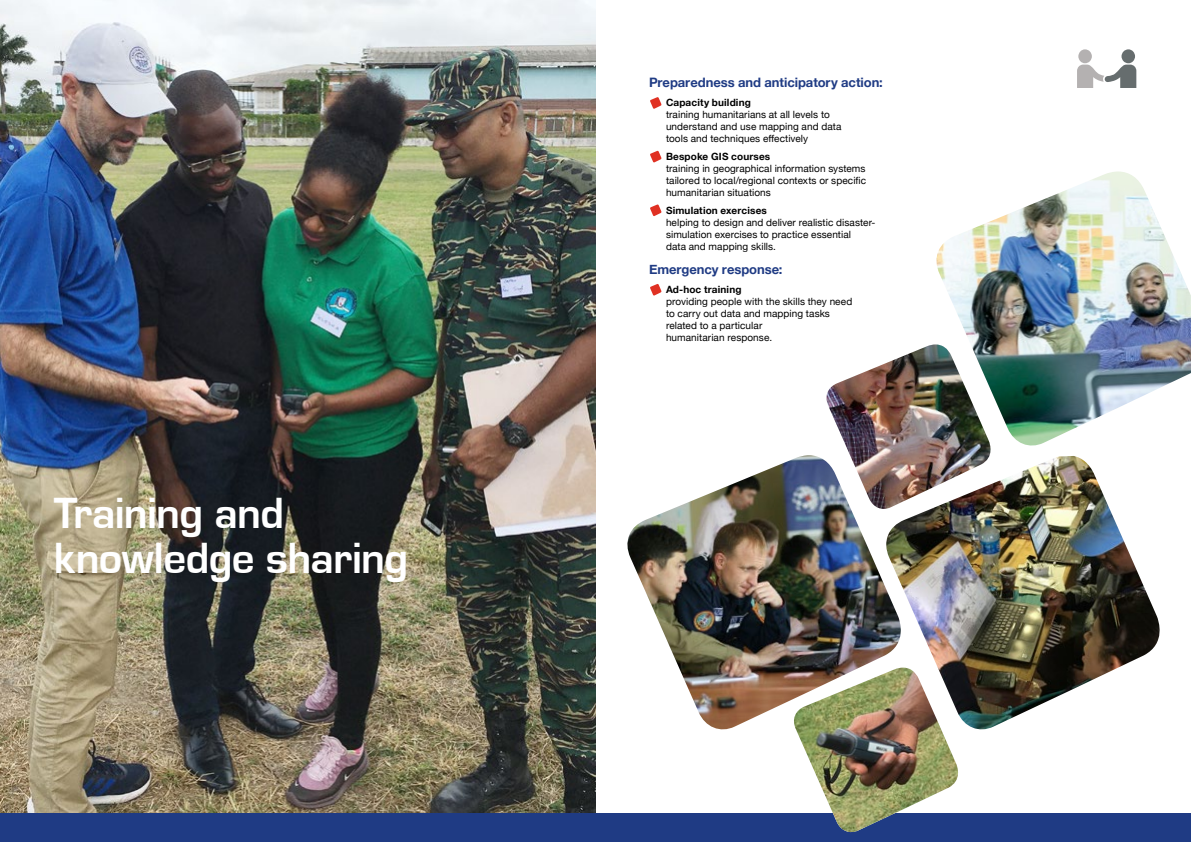
<style>
.page{position:relative;width:1191px;height:842px;background:#fff}
.page>*{position:absolute;margin:0;border:0;box-sizing:border-box;transform-origin:0 0}
.t1{font:700 45px/45px "Eurostile";letter-spacing:-.015em;color:#fff}
.t2{font:700 13px "Helvetica Neue";letter-spacing:-.005em;color:#1f3b84}
.t3{font:10px/12px "Helvetica Neue";letter-spacing:.005em;color:#000}
.t4{font:700 10px "Helvetica Neue";letter-spacing:.015em;color:#000}
</style>
<div class="page">
<img style="left:0;top:0;width:595px;height:814px">
<svg style="left:650px;top:97px;width:11px;height:12px"></svg>
<svg style="left:650px;top:151px;width:11px;height:11px"></svg>
<svg style="left:650px;top:204px;width:11px;height:12px"></svg>
<svg style="left:650px;top:284px;width:11px;height:12px"></svg>
<svg style="left:1077px;top:49px;width:59px;height:39px"></svg>
<div style="left:0;top:814px;width:1191px;height:28px;background:#1f3b84"></div>
<img style="left:627px;top:455px;width:255px;height:275px">
<img style="left:936px;top:171px;width:255px;height:275px">
<img style="left:791px;top:668px;width:171px;height:165px">
<img style="left:824px;top:344px;width:170px;height:167px">
<img style="left:882px;top:456px;width:278px;height:277px">
<h1 class="t1" style="left:54px;top:491px;width:356px">Training and knowledge sharing</h1>
<h2 class="t2" style="left:649px;top:73px;width:235px">Preparedness and anticipatory action:</h2>
<p class="t4" style="left:666px;top:95px;width:86px">Capacity building</p>
<p class="t3" style="left:666px;top:109px;width:177px">training humanitarians at all levels to understand and use mapping and data tools and techniques effectively</p>
<p class="t4" style="left:666px;top:149px;width:106px">Bespoke GIS courses</p>
<p class="t3" style="left:666px;top:163px;width:202px;text-align:justify">training in geographical information systems tailored to local/regional contexts or specific humanitarian situations</p>
<p class="t4" style="left:666px;top:202px;width:102px">Simulation exercises</p>
<p class="t3" style="left:666px;top:217px;width:211px">helping to design and deliver realistic disaster&shy;simulation exercises to practice essential<br>data and mapping skills.</p>
<h2 class="t2" style="left:649px;top:259px;width:135px">Emergency response:</h2>
<p class="t4" style="left:666px;top:282px;width:77px">Ad-hoc training</p>
<p class="t3" style="left:666px;top:296px;width:188px">providing people with the skills they need to carry out data and mapping tasks related to a particular<br>humanitarian response.</p>
</div>
